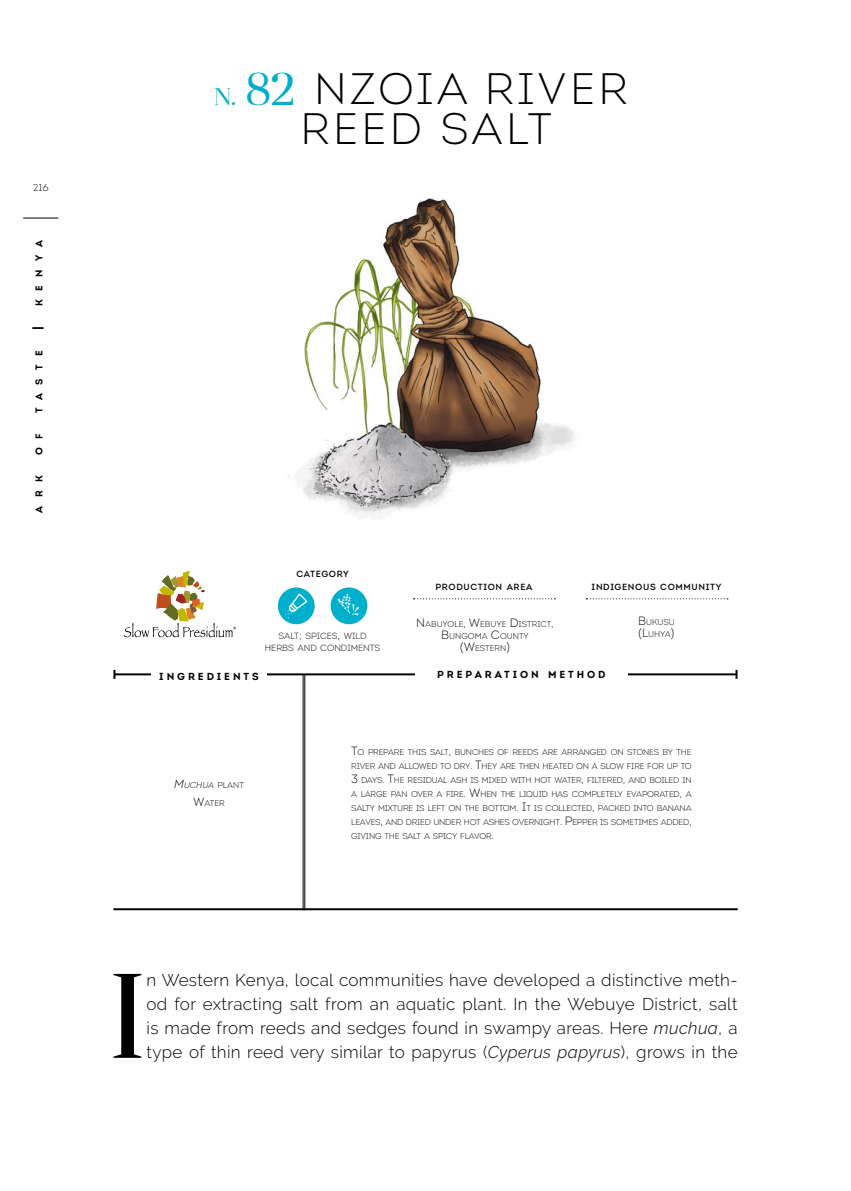
<style>
.page{position:relative;width:851px;height:1191px;background:#fff}
.page>*{position:absolute;margin:0;border:0;box-sizing:border-box;transform-origin:0 0}
.t1{font:119.8px "Anglecia Pro Display";color:#000}
.t2{font:300 44px/40px "Intro";letter-spacing:.075em;color:#000}
.t3{font:24px "Anglecia Pro Display";color:#00afcb}
.t4{font:300 17px/24px "Raleway";letter-spacing:.02em;color:#000;text-align:justify}
.t5{font:700 14px "Intro";color:#000}
.t6{font:700 10.2px "Intro";letter-spacing:.285em;color:#000}
.t7{font:300 10px "Intro";color:#000}
.t8{font:700 9.8px "Intro";letter-spacing:.855em;color:#000}
.t9{font:9px "Intro";letter-spacing:.07em;color:#000}
.t10{font:300 9px/12px "Intro";color:#000;text-align:center}
.t11{font:300 8.4px/14px "Intro";letter-spacing:-.02em;color:#000;text-align:center}
.t12{font:300 8.4px/12px "Intro";color:#000;text-align:center}
.s1{font-size:46px}
.s2{font-size:12.8px}
.s3{font-size:12px}
.s4{font-style:italic;font-size:12px}
.s5{font-style:italic}
</style>
<div class="page">
<hr style="left:23px;top:218px;width:35px;height:1px;background:#000">
<img style="left:287px;top:198px;width:287px;height:319px">
<hr style="left:113px;top:908px;width:624px;height:2px;background:#000">
<hr style="left:304px;top:674px;width:1px;height:236px;background:#000">
<hr style="left:303px;top:674px;width:1px;height:236px;background:#000">
<hr style="left:114px;top:673px;width:622px;height:2px;background:#000">
<svg style="left:113px;top:670px;width:2px;height:9px"></svg>
<svg style="left:735px;top:670px;width:2px;height:9px"></svg>
<div style="left:151px;top:669px;width:115px;height:12px;background:#fff"></div>
<div style="left:415px;top:667px;width:212px;height:15px;background:#fff"></div>
<svg style="left:413px;top:598px;width:142px;height:1px"></svg>
<svg style="left:586px;top:598px;width:141px;height:1px"></svg>
<svg style="left:124px;top:571px;width:112px;height:66px"></svg>
<div style="left:330px;top:587px;width:37px;height:37px;background:#00afcb;border-radius:50%"></div>
<svg style="left:337px;top:593px;width:22px;height:23px"></svg>
<div style="left:278px;top:587px;width:36px;height:37px;background:#00afcb;border-radius:50%"></div>
<svg style="left:285px;top:593px;width:22px;height:25px"></svg>
<p class="t7" style="left:33px;top:181px;width:17px">216</p>
<p class="t8" style="left:33px;top:306px;width:68px;rotate:-90deg">KENYA</p>
<p class="t5" style="left:29px;top:330px;width:5px;rotate:-90deg">|</p>
<p class="t8" style="left:33px;top:413px;width:64px;rotate:-90deg">TASTE</p>
<p class="t8" style="left:33px;top:455px;width:23px;rotate:-90deg">O F</p>
<p class="t8" style="left:33px;top:512px;width:39px;rotate:-90deg">ARK</p>
<p class="t3" style="left:214px;top:81px;width:82px">N. <span class="s1">82</span></p>
<p class="t2" style="left:300px;top:69px;width:329px;text-indent:14px">NZOIA RIVER<br>REED SALT</p>
<p class="t9" style="left:296px;top:568px;width:54px">CATEGORY</p>
<p class="t10" style="left:265px;top:630px;width:117px">SALT<span class="s2">;</span> SPICES<span class="s2">,</span> WILD<br>HERBS AND CONDIMENTS</p>
<p class="t9" style="left:435px;top:581px;width:98px">PRODUCTION AREA</p>
<p class="t12" style="left:416px;top:617px;width:139px"><span class="s3">N</span>ABUYOLE<span class="s3">, W</span>EBUYE <span class="s3">D</span>ISTRICT<span class="s3">,<br>B</span>UNGOMA <span class="s3">C</span>OUNTY <span class="s3">(W</span>ESTERN<span class="s3">)</span></p>
<p class="t9" style="left:591px;top:581px;width:131px">INDIGENOUS COMMUNITY</p>
<p class="t12" style="left:638px;top:616px;width:38px;text-align:left"><span class="s3">B</span>UKUSU <span class="s3">(L</span>UHYA<span class="s3">)</span></p>
<p class="t6" style="left:159px;top:670px;width:101px">INGREDIENTS</p>
<p class="t6" style="left:437px;top:668px;width:170px">PREPARATION METHOD</p>
<p class="t11" style="left:174px;top:776px;width:71px;line-height:18px"><span class="s4">M</span><span class="s5">UCHUA</span> PLANT<br><span class="s3">W</span>ATER</p>
<p class="t11" style="left:351px;top:745px;width:342px;text-align:justify"><span class="s3">T</span>O PREPARE THIS SALT<span class="s3">,</span> BUNCHES OF REEDS ARE ARRANGED ON STONES BY THE RIVER AND ALLOWED TO DRY<span class="s3">. T</span>HEY ARE THEN HEATED ON A SLOW FIRE FOR UP TO <span class="s3">3</span> DAYS<span class="s3">. T</span>HE RESIDUAL ASH IS MIXED WITH HOT WATER<span class="s3">,</span> FILTERED<span class="s3">,</span> AND BOILED IN A LARGE PAN OVER A FIRE<span class="s3">. W</span>HEN THE LIQUID HAS COMPLETELY EVAPORATED<span class="s3">,</span> A SALTY MIXTURE IS LEFT ON THE BOTTOM<span class="s3">. I</span>T IS COLLECTED<span class="s3">,</span> PACKED INTO BANANA LEAVES<span class="s3">,</span> AND DRIED UNDER HOT ASHES OVERNIGHT<span class="s3">. P</span>EPPER IS SOMETIMES ADDED<span class="s3">, </span>GIVING THE SALT A SPICY FLAVOR<span class="s3">.</span></p>
<p class="t1" style="left:111px;top:938px;width:35px">I</p>
<p class="t4" style="left:146px;top:967px;width:592px">n Western Kenya, local communities have developed a distinctive meth&shy;od for extracting salt from an aquatic plant. In the Webuye District, salt is made from reeds and sedges found in swampy areas. Here <span class="s5">muchua</span>, a type of thin reed very similar to papyrus (<span class="s5">Cyperus papyrus</span>), grows in the</p>
</div>
